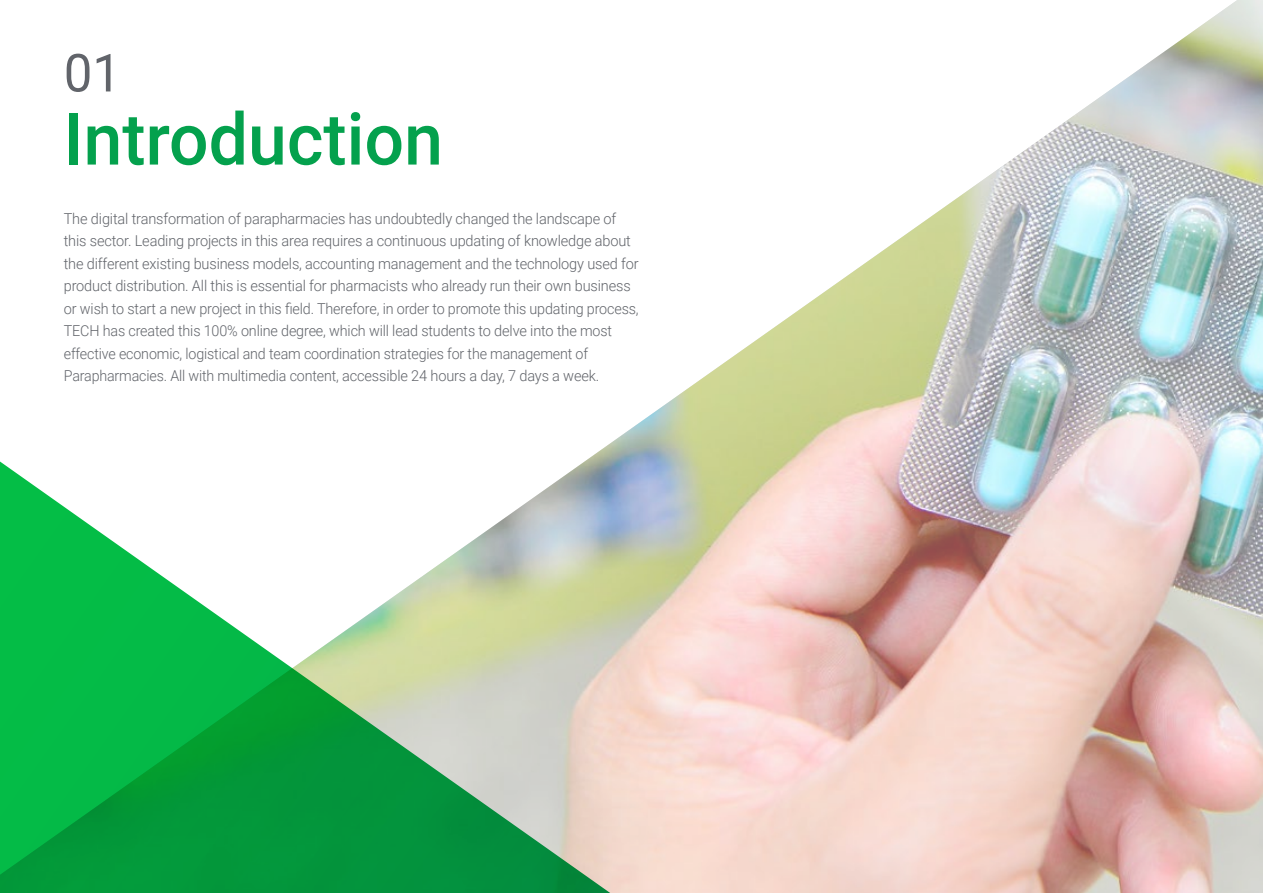
<style>
.page{position:relative;width:1263px;height:893px;background:#fff}
.page>*{position:absolute;margin:0;border:0;box-sizing:border-box;transform-origin:0 0}
.t1{font:500 72px "Roboto";color:#04a14d}
.t2{font:52.5px "Roboto";color:#61646a}
.t3{font:300 15px/22.5px "Roboto";letter-spacing:-.01em;color:#61646a}
</style>
<div class="page">
<img style="left:607px;top:0;width:656px;height:893px">
<svg style="left:0;top:446px;width:640px;height:447px"></svg>
<h2 class="t2" style="left:64px;top:36px;width:59px">01</h2>
<h1 class="t1" style="left:64px;top:89px;width:381px">Introduction</h1>
<p class="t3" style="left:64px;top:207px;width:576px">The digital transformation of parapharmacies has undoubtedly changed the landscape of this sector. Leading projects in this area requires a continuous updating of knowledge about the different existing business models, accounting management and the technology used for product distribution. All this is essential for pharmacists who already run their own business or wish to start a new project in this field. Therefore, in order to promote this updating process, TECH has created this 100% online degree, which will lead students to delve into the most effective economic, logistical and team coordination strategies for the management of Parapharmacies. All with multimedia content, accessible 24 hours a day, 7 days a week.</p>
</div>
